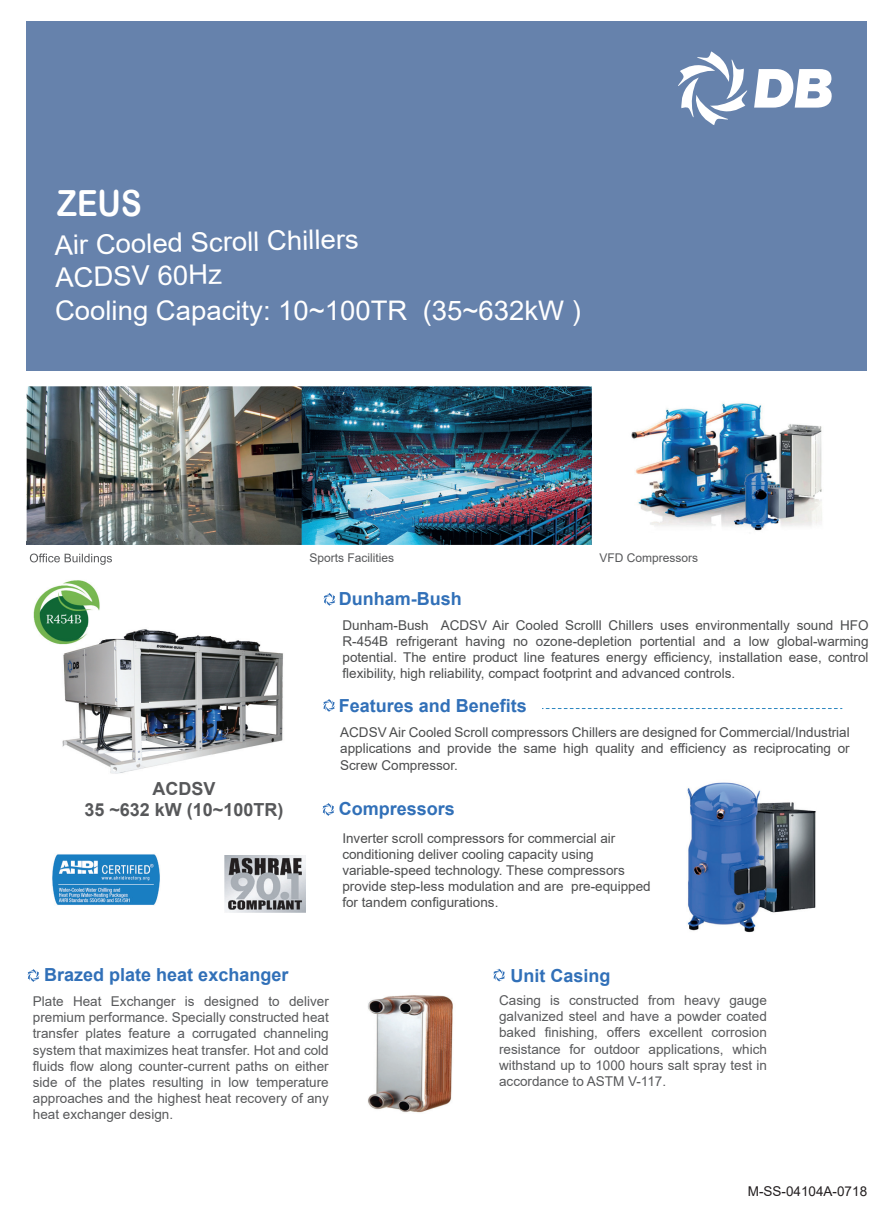
<style>
.page{position:relative;width:893px;height:1212px;background:#fff}
.page>*{position:absolute;margin:0;border:0;box-sizing:border-box;transform-origin:0 0}
.t1{font:36px "Arial Rounded MT Bold";color:#fff;scale:.86 1}
.t2{font:27px/32.7px "Arial";color:#fff}
.t3{font:700 18px "Arial";color:#3170b8}
.t4{font:700 18px/21.6px "Arial";color:#57585a;text-align:center}
.t5{font:13.5px/16.2px "Arial";color:#4c4d4e;text-align:justify}
.t6{font:13.5px/16.2px "Arial";color:#58595b;text-align:justify}
.t7{font:13.5px "Arial";color:#231f20}
.t8{font:12px "Arial";color:#57585a}
</style>
<div class="page">
<img style="left:27px;top:386px;width:565px;height:159px">
<div style="left:26px;top:21px;width:841px;height:350px;background:#6682ac"></div>
<svg style="left:323px;top:699px;width:12px;height:13px"></svg>
<img style="left:225px;top:855px;width:81px;height:57px">
<img style="left:52px;top:854px;width:108px;height:51px">
<svg style="left:27px;top:969px;width:13px;height:13px"></svg>
<svg style="left:322px;top:803px;width:13px;height:13px"></svg>
<svg style="left:754px;top:69px;width:78px;height:39px"></svg>
<svg style="left:678px;top:51px;width:70px;height:74px"></svg>
<svg style="left:543px;top:708px;width:299px;height:1px"></svg>
<img style="left:62px;top:630px;width:221px;height:144px">
<img style="left:26px;top:541px;width:74px;height:103px">
<img style="left:27px;top:541px;width:122px;height:4px">
<img style="left:30px;top:553px;width:82px;height:12px">
<img style="left:57px;top:627px;width:92px;height:75px">
<img style="left:368px;top:995px;width:85px;height:118px">
<img style="left:631px;top:403px;width:191px;height:128px">
<svg style="left:493px;top:969px;width:12px;height:12px"></svg>
<svg style="left:323px;top:593px;width:13px;height:13px"></svg>
<img style="left:687px;top:782px;width:129px;height:151px">
<h1 class="t1" style="left:57px;top:182px;width:100px">ZEUS</h1>
<h2 class="t2" style="left:54px;top:228px;width:306px;rotate:-1deg">Air Cooled Scroll Chillers<br>ACDSV 60Hz</h2>
<h2 class="t2" style="left:55px;top:294px;width:527px">Cooling Capacity: 10~100TR (35~632kW )</h2>
<p class="t8" style="left:310px;top:550px;width:86px">Sports Facilities</p>
<p class="t8" style="left:600px;top:550px;width:100px">VFD Compressors</p>
<h3 class="t3" style="left:339px;top:586px;width:124px">Dunham-Bush</h3>
<h3 class="t4" style="left:84px;top:778px;width:201px">ACDSV<br>35 ~632 kW (10~100TR)</h3>
<p class="t5" style="left:342px;top:617px;width:528px">Dunham-Bush ACDSV Air Cooled Scrolll Chillers uses environmentally sound HFO R-454B refrigerant having no ozone-depletion portential and a low global-warming potential. The entire product line features energy efficiency, installation ease, control flexibility, high reliability, compact footprint and advanced controls.</p>
<h3 class="t3" style="left:339px;top:693px;width:190px">Features and Benefits</h3>
<p class="t5" style="left:340px;top:724px;width:511px">ACDSV Air Cooled Scroll compressors Chillers are designed for Commercial/Industrial applications and provide the same high quality and efficiency as reciprocating or Screw Compressor.</p>
<h3 class="t3" style="left:339px;top:796px;width:118px">Compressors</h3>
<p class="t5" style="left:342px;top:830px;width:310px;text-align:left">Inverter scroll compressors for commercial air conditioning deliver cooling capacity using variable-speed technology. These compressors provide step-less modulation and are pre-equipped for tandem configurations.</p>
<h3 class="t3" style="left:44px;top:961px;width:246px">Brazed plate heat exchanger</h3>
<p class="t6" style="left:33px;top:993px;width:297px">Plate Heat Exchanger is designed to deliver premium performance. Specially constructed heat transfer plates feature a corrugated channeling system that maximizes heat transfer. Hot and cold fluids flow along counter-current paths on either side of the plates resulting in low temperature approaches and the highest heat recovery of any heat exchanger design.</p>
<h3 class="t3" style="left:510px;top:962px;width:102px">Unit Casing</h3>
<p class="t6" style="left:499px;top:992px;width:269px">Casing is constructed from heavy gauge galvanized steel and have a powder coated baked finishing, offers excellent corrosion resistance for outdoor applications, which withstand up to 1000 hours salt spray test in accordance to ASTM V-117.</p>
<p class="t7" style="left:748px;top:1182px;width:121px">M-SS-04104A-0718</p>
</div>
